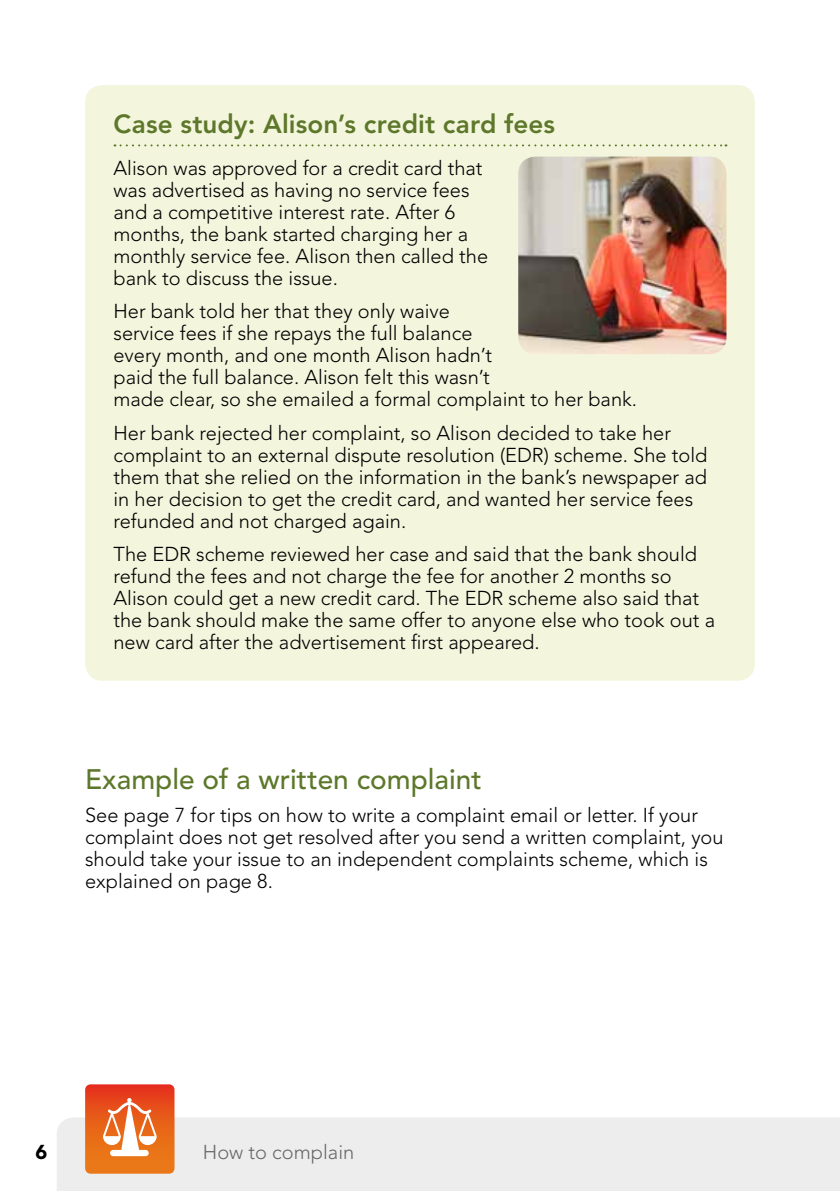
<style>
.page{position:relative;width:840px;height:1191px;background:#fff}
.page>*{position:absolute;margin:0;border:0;box-sizing:border-box;transform-origin:0 0}
.Level_2_heading{font:500 28px "Avenir LT Std";color:#5d782b}
.Case_Study_Heading{font:800 26px "Avenir LT Std";letter-spacing:.005em;color:#5d782b}
.Body_text{font:300 20px/22px "Avenir LT Std";color:#000}
.t1{font:300 20px "Avenir LT Std";color:#68686a}
.t2{font:900 20px "Avenir LT Std";color:#000}
</style>
<div class="page">
<div style="left:57px;top:1117px;width:782px;height:74px;background:#ededed"></div>
<svg style="left:85px;top:1084px;width:89px;height:89px;background:#eb773f"></svg>
<div style="left:85px;top:85px;width:669px;height:595px;background:#f3f6dd;border-radius:17px"></div>
<svg style="left:114px;top:144px;width:612px;height:2px"></svg>
<img style="left:518px;top:157px;width:208px;height:197px">
<p class="Case_Study_Heading" style="left:113px;top:109px;width:443px">Case study: Alison’s credit card fees</p>
<p class="Body_text" style="left:113px;top:157px;width:376px">Alison was approved for a credit card that was advertised as having no service fees and a competitive interest rate. After 6 months, the bank started charging her a monthly service fee. Alison then called the bank to discuss the issue.</p>
<p class="Body_text" style="left:113px;top:300px;width:524px">Her bank told her that they only waive<br>service fees if she repays the full balance<br>every month, and one month Alison hadn’t<br>paid the full balance. Alison felt this wasn’t<br>made clear, so she emailed a formal complaint to her bank.</p>
<p class="Body_text" style="left:113px;top:422px;width:595px">Her bank rejected her complaint, so Alison decided to take her complaint to an external dispute resolution (EDR) scheme. She told them that she relied on the information in the bank’s newspaper ad in her decision to get the credit card, and wanted her service fees refunded and not charged again.</p>
<p class="Body_text" style="left:113px;top:543px;width:602px">The EDR scheme reviewed her case and said that the bank should refund the fees and not charge the fee for another 2 months so Alison could get a new credit card. The EDR scheme also said that the bank should make the same offer to anyone else who took out a new card after the advertisement first appeared.</p>
<p class="Level_2_heading" style="left:85px;top:762px;width:398px">Example of a written complaint</p>
<p class="Body_text" style="left:85px;top:804px;width:639px">See page 7 for tips on how to write a complaint email or letter. If your complaint does not get resolved after you send a written complaint, you should take your issue to an independent complaints scheme, which is explained on page 8.</p>
<p class="t2" style="left:35px;top:1140px;width:13px">6</p>
<p class="t1" style="left:203px;top:1140px;width:153px">How to complain</p>
</div>
